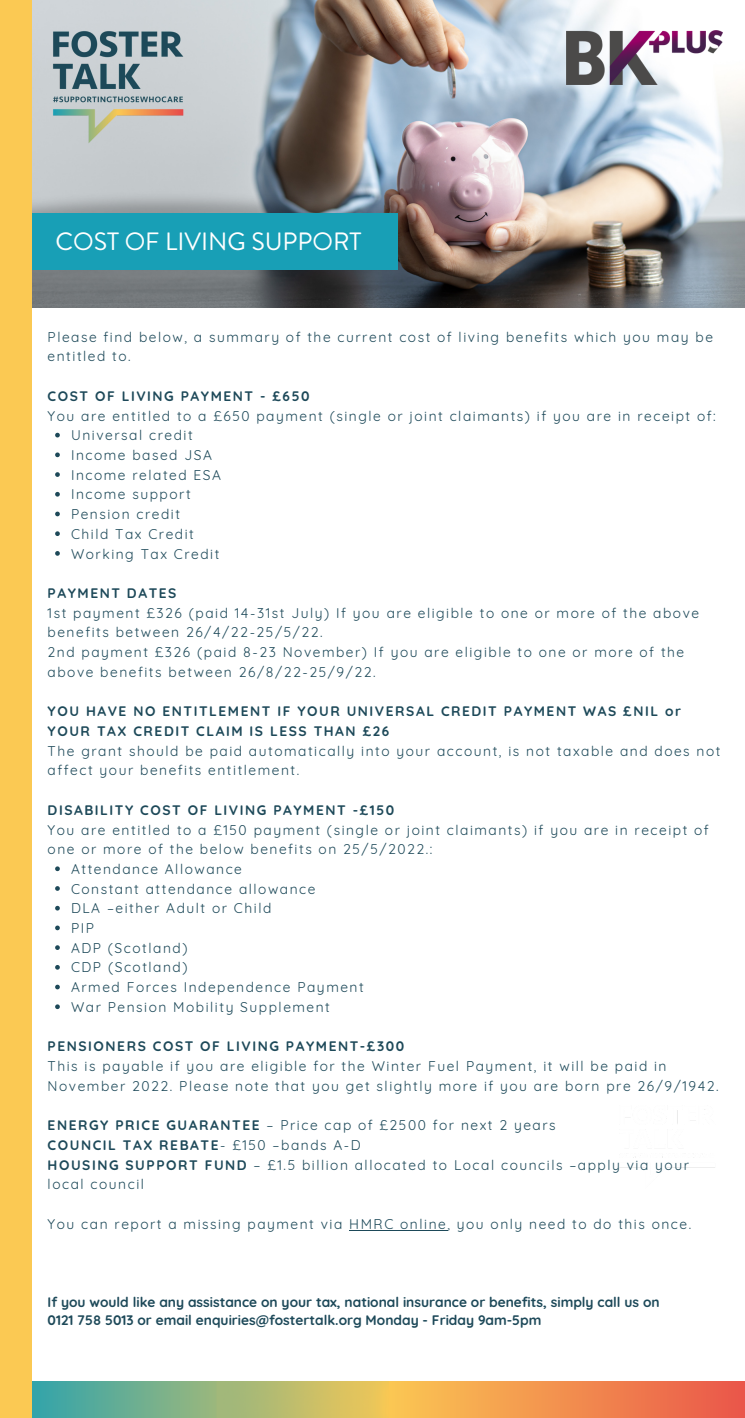
<style>
.page{position:relative;width:745px;height:1418px;background:#fff}
.page>*{position:absolute;margin:0;border:0;box-sizing:border-box;transform-origin:0 0}
.t1{font:25px "Brandon Grotesque";color:#fff}
.t2{font:13.75px/19.8px "Quicksand";letter-spacing:.11em;color:#1d4959}
.t3{font:700 13.75px/19.8px "Quicksand";letter-spacing:.11em;color:#1d4959}
.t4{font:700 13.75px/18.8px "Quicksand";color:#1d4959}
.s1{font-weight:700}
</style>
<div class="page">
<img style="left:32px;top:1381px;width:712px;height:36px">
<img style="left:32px;top:0;width:712px;height:308px">
<img style="left:32px;top:169px;width:368px;height:87px">
<div style="left:0;top:213px;width:398px;height:56px;background:#189fb6"></div>
<div style="left:0;top:0;width:32px;height:1417px;background:#fbc953"></div>
<svg style="left:55px;top:433px;width:5px;height:4px"></svg>
<svg style="left:55px;top:452px;width:5px;height:5px"></svg>
<svg style="left:55px;top:472px;width:5px;height:5px"></svg>
<svg style="left:55px;top:492px;width:5px;height:4px"></svg>
<svg style="left:55px;top:511px;width:5px;height:5px"></svg>
<svg style="left:55px;top:531px;width:5px;height:5px"></svg>
<svg style="left:55px;top:551px;width:5px;height:5px"></svg>
<svg style="left:55px;top:866px;width:5px;height:5px"></svg>
<svg style="left:55px;top:886px;width:5px;height:5px"></svg>
<svg style="left:55px;top:906px;width:5px;height:4px"></svg>
<svg style="left:55px;top:925px;width:5px;height:5px"></svg>
<svg style="left:55px;top:945px;width:5px;height:5px"></svg>
<svg style="left:55px;top:965px;width:5px;height:4px"></svg>
<svg style="left:55px;top:984px;width:5px;height:5px"></svg>
<svg style="left:55px;top:1004px;width:5px;height:5px"></svg>
<hr style="left:349px;top:1229px;width:98px;height:1px;background:#1d4959">
<img style="left:48px;top:24px;width:138px;height:122px">
<img style="left:566px;top:30px;width:156px;height:54px">
<h1 class="t1" style="left:56px;top:224px;width:307px">COST OF LIVING SUPPORT</h1>
<p class="t2" style="left:48px;top:327px;width:666px">Please find below, a summary of the current cost of living benefits which you may be entitled to.</p>
<p class="t3" style="left:48px;top:386px;width:263px">COST OF LIVING PAYMENT - £650</p>
<p class="t2" style="left:48px;top:405px;width:669px">You are entitled to a £650 payment (single or joint claimants) if you are in receipt of:</p>
<p class="t2" style="left:71px;top:425px;width:151px">Universal credit<br>Income based JSA<br>Income related ESA<br>Income support<br>Pension credit<br>Child Tax Credit<br>Working Tax Credit</p>
<p class="t3" style="left:48px;top:583px;width:130px">PAYMENT DATES</p>
<p class="t2" style="left:48px;top:602px;width:653px">1st payment £326 (paid 14-31st July) If you are eligible to one or more of the above benefits between 26/4/22-25/5/22.<br>2nd payment £326 (paid 8-23 November) If you are eligible to one or more of the above benefits between 26/8/22-25/9/22.</p>
<p class="t3" style="left:48px;top:701px;width:634px">YOU HAVE NO ENTITLEMENT IF YOUR UNIVERSAL CREDIT PAYMENT WAS £NIL or<br>YOUR TAX CREDIT CLAIM IS LESS THAN £26</p>
<p class="t2" style="left:48px;top:740px;width:674px">The grant should be paid automatically into your account, is not taxable and does not affect your benefits entitlement.</p>
<p class="t3" style="left:48px;top:799px;width:348px">DISABILITY COST OF LIVING PAYMENT -£150</p>
<p class="t2" style="left:48px;top:819px;width:662px">You are entitled to a £150 payment (single or joint claimants) if you are in receipt of one or more of the below benefits on 25/5/2022.:</p>
<p class="t2" style="left:71px;top:859px;width:294px">Attendance Allowance<br>Constant attendance allowance<br>DLA –either Adult or Child<br>PIP<br>ADP (Scotland)<br>CDP (Scotland)<br>Armed Forces Independence Payment<br>War Pension Mobility Supplement</p>
<p class="t3" style="left:48px;top:1036px;width:358px">PENSIONERS COST OF LIVING PAYMENT-£300</p>
<p class="t2" style="left:48px;top:1056px;width:672px">This is payable if you are eligible for the Winter Fuel Payment, it will be paid in<br>November 2022. Please note that you get slightly more if you are born pre 26/9/1942.</p>
<p class="t2" style="left:48px;top:1115px;width:642px"><span class="s1">ENERGY PRICE GUARANTEE</span> – Price cap of £2500 for next 2 years<br><span class="s1">COUNCIL TAX REBATE</span>- £150 –bands A-D<br><span class="s1">HOUSING SUPPORT FUND</span> – £1.5 billion allocated to Local councils –apply via your local council</p>
<p class="t2" style="left:48px;top:1213px;width:645px">You can report a missing payment via HMRC online, you only need to do this once.</p>
<p class="t4" style="left:48px;top:1292px;width:613px">If you would like any assistance on your tax, national insurance or benefits, simply call us on<br>0121 758 5013 or email enquiries@fostertalk.org Monday - Friday 9am-5pm</p>
</div>
